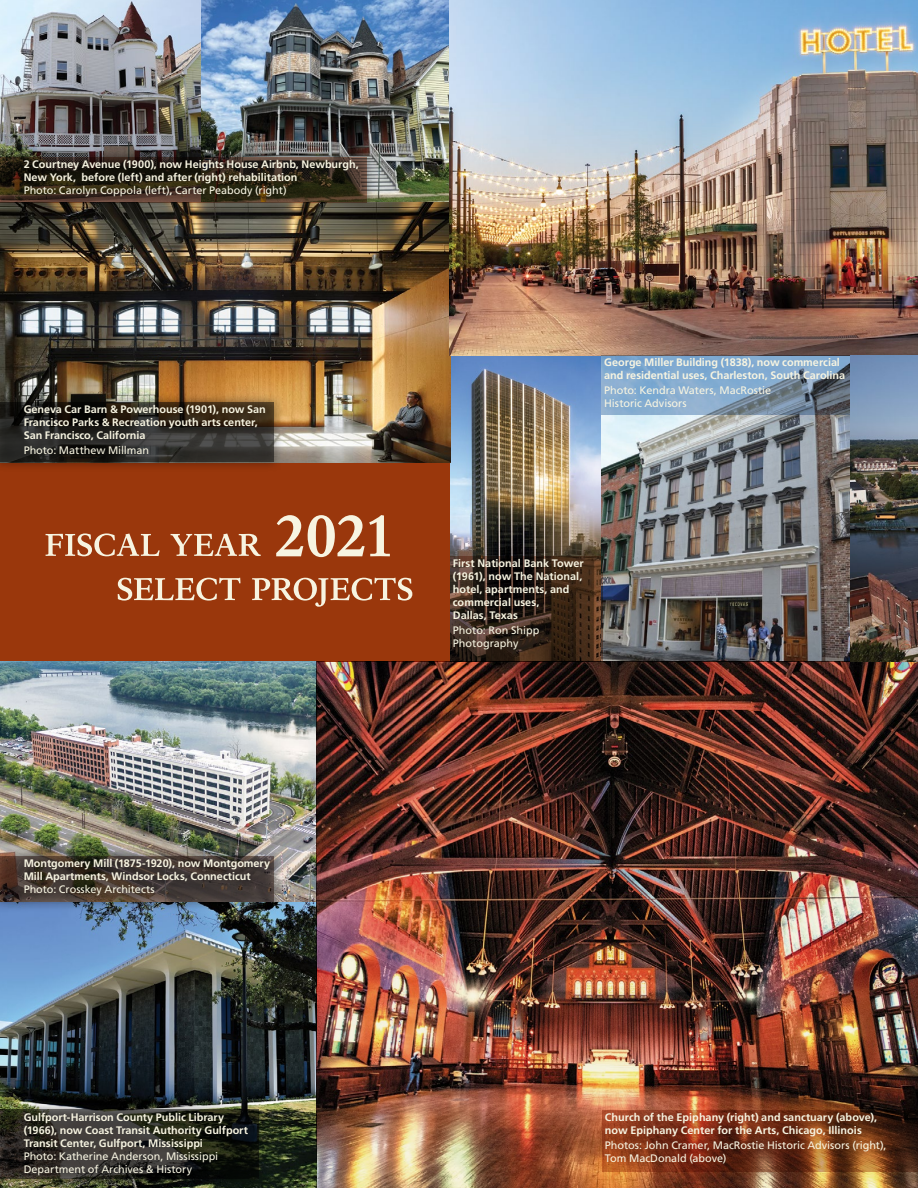
<style>
.page{position:relative;width:918px;height:1188px;background:#fff}
.page>*{position:absolute;margin:0;border:0;box-sizing:border-box;transform-origin:0 0}
.t1{font:800 56.7px "NPS Rawlinson OT";color:#f7f4e1}
.photo_credit{font:700 10.8px/13px "Frutiger LT Std";letter-spacing:-.005em;color:#f7f4e1}
.photo_credit-2{font:10.8px/13px "Frutiger LT Std";letter-spacing:-.005em;color:#f7f4e1}
.s1{font-weight:400}
</style>
<div class="page">
<div style="left:0;top:462px;width:450px;height:200px;background:#9f3a0e"></div>
<svg style="left:118px;top:578px;width:294px;height:29px"></svg>
<svg style="left:46px;top:533px;width:215px;height:23px"></svg>
<img style="left:201px;top:0;width:248px;height:202px">
<img style="left:0;top:0;width:201px;height:148px">
<img style="left:450px;top:356px;width:152px;height:200px">
<img style="left:0;top:202px;width:450px;height:260px">
<img style="left:602px;top:416px;width:248px;height:246px">
<img style="left:0;top:662px;width:918px;height:526px">
<img style="left:449px;top:0;width:469px;height:356px">
<div style="left:0;top:148px;width:377px;height:64px;background:#000;opacity:.75"></div>
<svg style="left:0;top:157px;width:367px;height:45px;background:#2e2417"></svg>
<div style="left:0;top:393px;width:284px;height:79px;background:#000;opacity:.75"></div>
<svg style="left:0;top:402px;width:274px;height:60px;background:#2a2621"></svg>
<div style="left:0;top:847px;width:284px;height:64px;background:#000;opacity:.75"></div>
<svg style="left:0;top:856px;width:274px;height:46px;background:#413631"></svg>
<div style="left:0;top:1101px;width:268px;height:87px;background:#000;opacity:.75"></div>
<svg style="left:0;top:1110px;width:259px;height:69px;background:#282721"></svg>
<svg style="left:602px;top:1110px;width:316px;height:62px;background:#753318"></svg>
<svg style="left:450px;top:556px;width:153px;height:106px;background:#36251a"></svg>
<svg style="left:602px;top:356px;width:248px;height:60px;background:#7b9bba"></svg>
<img style="left:850px;top:356px;width:68px;height:306px">
<p class="photo_credit" style="left:24px;top:158px;width:337px">2 Courtney Avenue (1900), now Heights House Airbnb, Newburgh,<br>New York, before (left) and after (right) rehabilitation<br><span class="s1">Photo: Carolyn Coppola (left)</span>, <span class="s1">Carter Peabody (right)</span></p>
<p class="photo_credit" style="left:24px;top:403px;width:244px">Geneva Car Barn &amp; Powerhouse (1901), now San<br>Francisco Parks &amp; Recreation youth arts center,<br>San Francisco, California</p>
<p class="photo_credit-2" style="left:24px;top:444px;width:127px">Photo: Matthew Millman</p>
<h1 class="t1" style="left:274px;top:502px;width:123px">2021</h1>
<p class="photo_credit" style="left:604px;top:356px;width:242px">George Miller Building (1838), now commercial and residential uses, Charleston, South Carolina</p>
<p class="photo_credit-2" style="left:604px;top:384px;width:168px">Photo: Kendra Waters, MacRostie<br>Historic Advisors</p>
<p class="photo_credit" style="left:453px;top:557px;width:132px">First National Bank Tower (1961), now The National, hotel, apartments, and commercial uses,<br>Dallas, Texas</p>
<p class="photo_credit-2" style="left:453px;top:624px;width:88px">Photo: Ron Shipp<br>Photography</p>
<p class="photo_credit" style="left:24px;top:857px;width:248px">Montgomery Mill (1875-1920), now Montgomery<br>Mill Apartments, Windsor Locks, Connecticut<br><span class="s1">Photo: Crosskey Architects</span></p>
<p class="photo_credit" style="left:24px;top:1111px;width:226px">Gulfport-Harrison County Public Library (1966), now Coast Transit Authority Gulfport Transit Center, Gulfport, Mississippi<br><span class="s1">Photo: Katherine Anderson, Mississippi Department of Archives &amp; History</span></p>
<p class="photo_credit" style="left:605px;top:1111px;width:274px">Church of the Epiphany (right) and sanctuary (above), now Epiphany Center for the Arts, Chicago, Illinois</p>
<p class="photo_credit-2" style="left:605px;top:1138px;width:283px">Photos: John Cramer, MacRostie Historic Advisors (right),<br>Tom MacDonald (above)</p>
</div>
